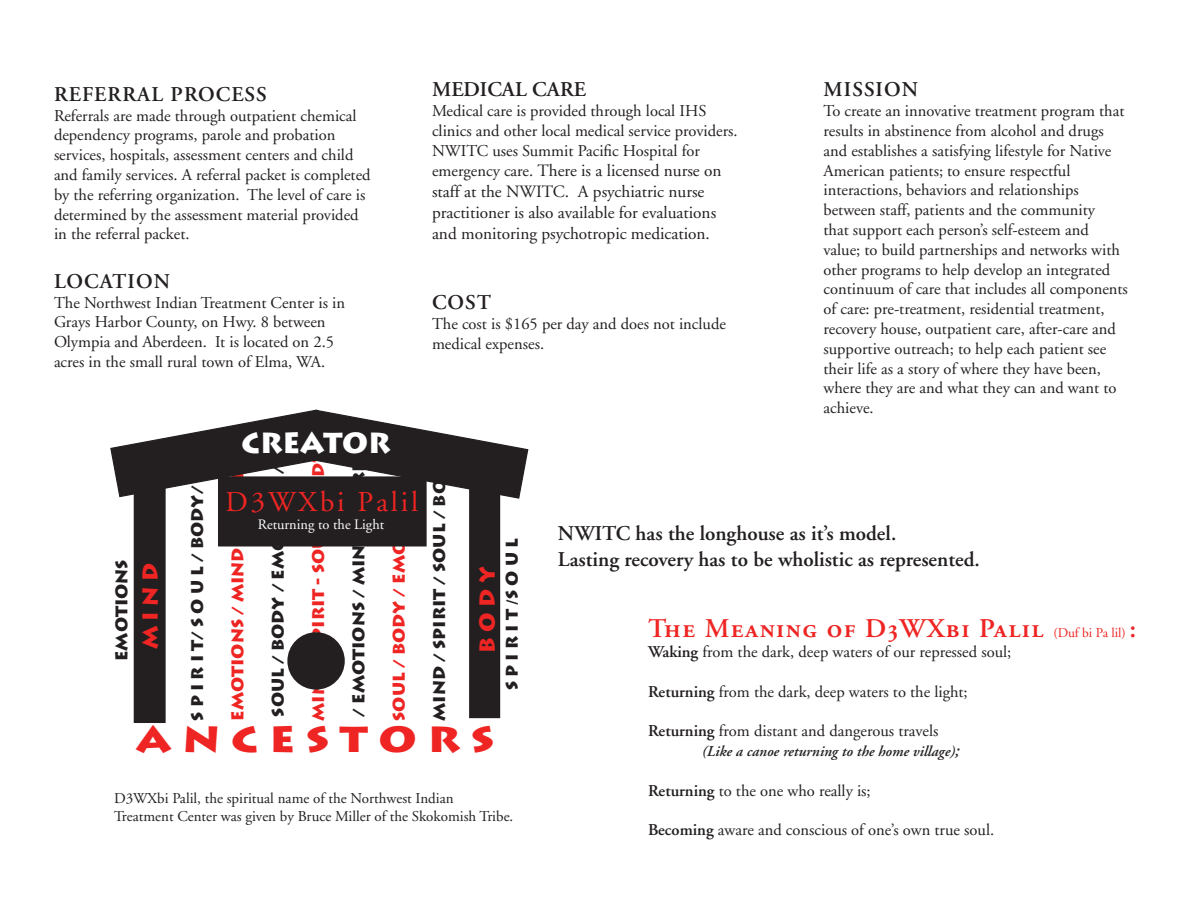
<style>
.page{position:relative;width:1188px;height:918px;background:#fff}
.page>*{position:absolute;margin:0;border:0;box-sizing:border-box;transform-origin:0 0}
.t1{font:900 36px "Lithos";color:#ee2523;scale:1.18 1}
.t2{font:28.8px "Adobe Garamond";letter-spacing:.1em;color:#ee2523}
.t3{font:900 28.8px "Lithos";color:#fff}
.t4{font:27px "Adobe Garamond Semibold SC";letter-spacing:.05em;color:#ee2523}
.t5{font:900 21.6px "Lithos";color:#ee2523}
.heading_5{font:600 21px "Adobe Garamond";color:#231f20}
.heading_5-2{font:600 21px "Adobe Garamond";letter-spacing:.05em;color:#231f20}
.t6{font:17.25px "Adobe Garamond";color:#231f20}
.t7{font:900 16.8px "Lithos";color:#231f20}
.t8{font:900 16.8px "Lithos";color:#ee2523}
.heading_5-3{font:16.5px/19.8px "Adobe Garamond";color:#231f20}
.t9{font:15px "Adobe Garamond";color:#231f20}
.t10{font:15px "Adobe Garamond Semibold Italic Os F";color:#231f20}
.t11{font:14.4px "Adobe Garamond";color:#fff}
.s1{font-size:16.5px}
.s2{color:#231f20}
.s3{font-family:"Adobe Garamond";font-weight:700}
.s4{font-family:"Adobe Garamond";font-size:13.5px}
.s5{font-weight:600}
</style>
<div class="page">
<div style="left:134px;top:487px;width:31px;height:235px;background:#231f20"></div>
<div style="left:134px;top:487px;width:32px;height:236px;border:1px solid #231f20"></div>
<div style="left:470px;top:486px;width:30px;height:232px;background:#231f20"></div>
<div style="left:469px;top:485px;width:31px;height:233px;border:1px solid #231f20"></div>
<svg style="left:110px;top:409px;width:419px;height:90px"></svg>
<div style="left:219px;top:477px;width:207px;height:69px;background:#231f20"></div>
<div style="left:218px;top:476px;width:209px;height:71px;border:1px solid #231f20"></div>
<div style="left:288px;top:633px;width:56px;height:56px;background:#231f20;border-radius:50%"></div>
<div style="left:287px;top:632px;width:58px;height:58px;border:2px solid #231f20;border-radius:50%"></div>
<p class="heading_5-2" style="left:54px;top:83px;width:214px">REFERRAL PROCESS</p>
<p class="heading_5-3" style="left:54px;top:106px;width:318px">Referrals are made through outpatient chemical dependency programs, parole and probation services, hospitals, assessment centers and child and family services. A referral packet is completed by the referring organization. The level of care is determined by the assessment material provided in the referral packet.</p>
<p class="heading_5-2" style="left:54px;top:270px;width:118px">LOCATION</p>
<p class="heading_5-3" style="left:54px;top:293px;width:293px">The Northwest Indian Treatment Center is in<br>Grays Harbor County, on Hwy. 8 between</p>
<p class="heading_5-3" style="left:54px;top:333px;width:282px">Olympia and Aberdeen. It is located on 2.5</p>
<p class="heading_5-3" style="left:54px;top:352px;width:273px">acres in the small rural town of Elma, WA.</p>
<p class="heading_5" style="left:432px;top:78px;width:155px">MEDICAL CARE</p>
<p class="heading_5-3" style="left:432px;top:101px;width:307px">Medical care is provided through local IHS clinics and other local medical service providers.<br>NWITC uses Summit Pacific Hospital for</p>
<p class="t6" style="left:432px;top:162px;width:291px"><span class="s1">emergency care.</span> There is a licensed nurse on</p>
<p class="t6" style="left:432px;top:182px;width:274px">staff at the NWITC. A psychiatric nurse</p>
<p class="t6" style="left:432px;top:203px;width:286px">practitioner is also available for evaluations</p>
<p class="t6" style="left:432px;top:224px;width:279px">and monitoring psychotropic medication.</p>
<p class="heading_5" style="left:432px;top:291px;width:61px">COST</p>
<p class="heading_5-3" style="left:432px;top:314px;width:296px">The cost is $165 per day and does not include medical expenses.</p>
<p class="heading_5-2" style="left:824px;top:78px;width:96px">MISSION</p>
<p class="heading_5-3" style="left:824px;top:101px;width:303px">To create an innovative treatment program that</p>
<p class="heading_5-3" style="left:824px;top:121px;width:306px">results in abstinence from alcohol and drugs and establishes a satisfying lifestyle for Native American patients; to ensure respectful interactions, behaviors and relationships between staff, patients and the community<br>that support each person’s self-esteem and value; to build partnerships and networks with other programs to help develop an integrated continuum of care that includes all components of care: pre-treatment, residential treatment,</p>
<p class="heading_5-3" style="left:824px;top:319px;width:294px">recovery house, outpatient care, after-care and</p>
<p class="heading_5-3" style="left:824px;top:339px;width:294px">supportive outreach; to help each patient see their life as a story of where they have been, where they are and what they can and want to achieve.</p>
<p class="t3" style="left:242px;top:425px;width:150px">CREATOR</p>
<p class="t8" style="left:308px;top:721px;width:273px;rotate:-90deg">MIND / SPIRIT - SOUL / BODY</p>
<p class="t7" style="left:348px;top:717px;width:265px;rotate:-90deg">/ EMOTIONS / MIND / SPIRIT</p>
<p class="t7" style="left:429px;top:721px;width:270px;rotate:-90deg">MIND / SPIRIT / SOUL / BODY</p>
<p class="t1" style="left:136px;top:717px;width:305px">A N C E S T O R S</p>
<p class="t8" style="left:227px;top:721px;width:263px;rotate:-90deg">EMOTIONS / MIND / SPIRIT -</p>
<p class="t7" style="left:267px;top:717px;width:253px;rotate:-90deg">SOUL / BODY / EMOTIONS /</p>
<p class="t8" style="left:388px;top:721px;width:253px;rotate:-90deg">SOUL / BODY / EMOTION<span class="s2">S /</span></p>
<p class="t7" style="left:187px;top:721px;width:236px;rotate:-90deg">S P I R I T/ S O U L / BODY/</p>
<p class="t2" style="left:225px;top:486px;width:194px">D3WXbi Palil</p>
<p class="t11" style="left:258px;top:516px;width:128px">Returning to the Light</p>
<p class="t7" style="left:111px;top:661px;width:103px;rotate:-90deg">EMOTIONS</p>
<p class="t5" style="left:137px;top:649px;width:88px;rotate:-90deg">M I N D</p>
<p class="t5" style="left:474px;top:653px;width:88px;rotate:-90deg">B O D Y</p>
<p class="t7" style="left:502px;top:690px;width:154px;rotate:-90deg">S P I R I T <span class="s3">/</span>S O U L</p>
<p class="t9" style="left:114px;top:790px;width:341px">D3WXbi Palil, the spiritual name of the Northwest Indian</p>
<p class="t9" style="left:114px;top:808px;width:401px">Treatment Center was given by Bruce Miller of the Skokomish Tribe.</p>
<p class="heading_5" style="left:558px;top:522px;width:340px">NWITC has the longhouse as it’s model.</p>
<p class="heading_5" style="left:558px;top:547px;width:423px">Lasting recovery has to be wholistic as represented.</p>
<p class="t4" style="left:648px;top:614px;width:490px">The Meaning of D3WXbi Palil <span class="s4">(Duf bi Pa lil)</span> :</p>
<p class="heading_5-3" style="left:648px;top:642px;width:365px"><span class="s5">Waking</span> from the dark, deep waters of our repressed soul;</p>
<p class="heading_5-3" style="left:648px;top:682px;width:321px"><span class="s5">Returning</span> from the dark, deep waters to the light;</p>
<p class="heading_5-3" style="left:648px;top:721px;width:292px"><span class="s5">Returning</span> from distant and dangerous travels</p>
<p class="t10" style="left:702px;top:743px;width:259px">(Like a canoe returning to the home village)<span class="s1">;</span></p>
<p class="heading_5-3" style="left:648px;top:781px;width:224px"><span class="s5">Returning</span> to the one who really is;</p>
<p class="heading_5-3" style="left:648px;top:820px;width:348px"><span class="s5">Becoming</span> aware and conscious of one’s own true soul.</p>
</div>
